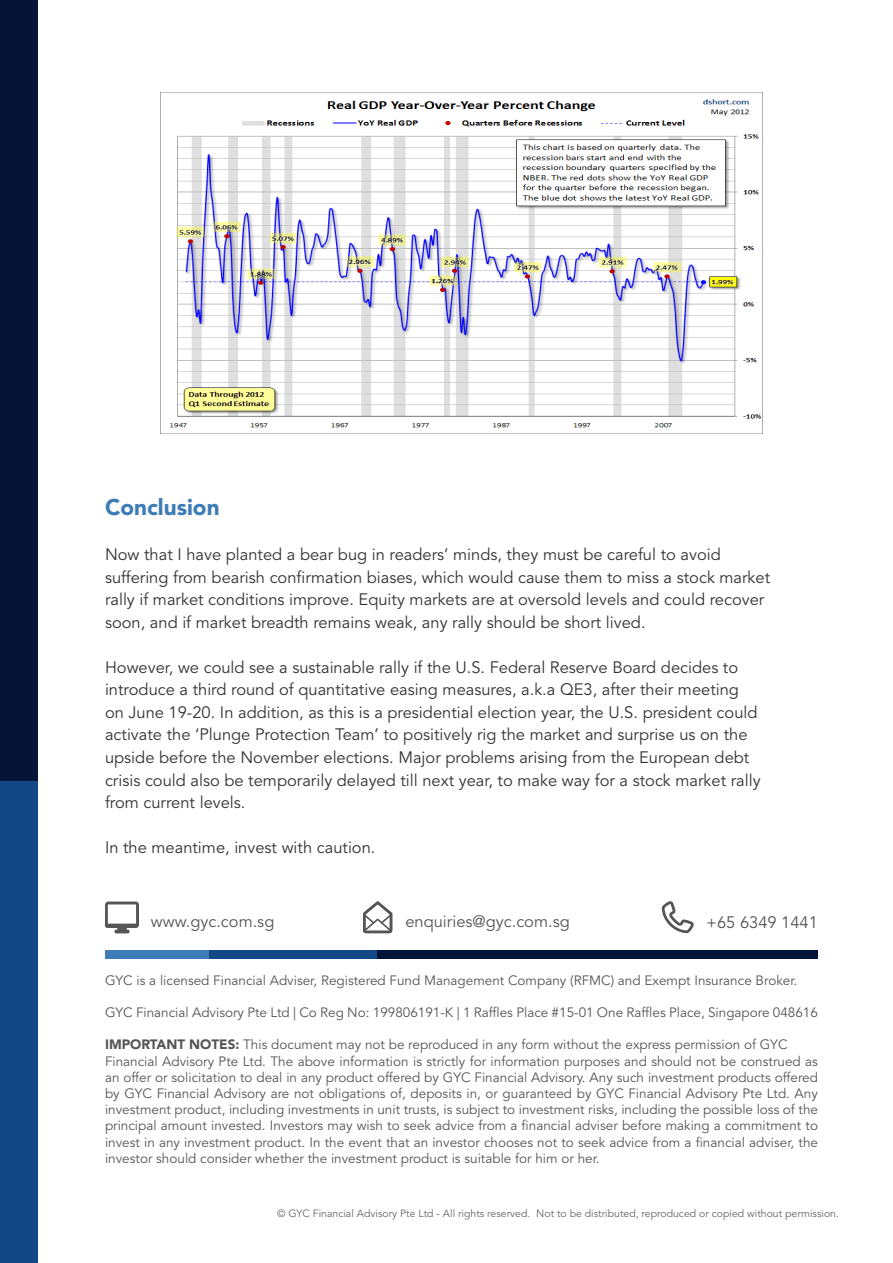
<style>
.page{position:relative;width:893px;height:1263px;background:#fff}
.page>*{position:absolute;margin:0;border:0;box-sizing:border-box;transform-origin:0 0}
.t1{font:900 22.5px "Avenir LT Std";color:#3d7cb7}
.t2{font:16.5px/22.5px "Avenir LT Std";color:#333}
.t3{font:16.5px "Avenir LT Std";color:#555}
.t4{font:13.5px/16.2px "Avenir LT Std";color:#555;text-align:justify}
.t5{font:10.5px "Avenir LT Std";color:#666}
.s1{font-weight:900}
</style>
<div class="page">
<div style="left:0;top:780px;width:38px;height:483px;background:#134887"></div>
<div style="left:0;top:0;width:37px;height:780px;background:#061437"></div>
<div style="left:105px;top:950px;width:104px;height:9px;background:#3d7cb7"></div>
<div style="left:209px;top:950px;width:168px;height:9px;background:#134887"></div>
<div style="left:377px;top:950px;width:441px;height:9px;background:#061437"></div>
<svg style="left:363px;top:901px;width:29px;height:32px"></svg>
<svg style="left:662px;top:901px;width:32px;height:32px"></svg>
<svg style="left:105px;top:901px;width:34px;height:27px"></svg>
<hr style="left:114px;top:930px;width:16px;height:3px;background:#555;border-radius:2px">
<img style="left:161px;top:92px;width:601px;height:342px">
<p class="t1" style="left:105px;top:494px;width:116px">Conclusion</p>
<p class="t2" style="left:105px;top:544px;width:667px">Now that I have planted a bear bug in readers’ minds, they must be careful to avoid suffering from bearish confirmation biases, which would cause them to miss a stock market rally if market conditions improve. Equity markets are at oversold levels and could recover soon, and if market breadth remains weak, any rally should be short lived.</p>
<p class="t2" style="left:105px;top:656px;width:657px">However, we could see a sustainable rally if the U.S. Federal Reserve Board decides to introduce a third round of quantitative easing measures, a.k.a QE3, after their meeting on June 19-20. In addition, as this is a presidential election year, the U.S. president could activate the ‘Plunge Protection Team’ to positively rig the market and surprise us on the upside before the November elections. Major problems arising from the European debt crisis could also be temporarily delayed till next year, to make way for a stock market rally from current levels.</p>
<p class="t2" style="left:105px;top:836px;width:272px">In the meantime, invest with caution.</p>
<p class="t3" style="left:151px;top:912px;width:125px">www.gyc.com.sg</p>
<p class="t3" style="left:405px;top:911px;width:166px">enquiries@gyc.com.sg</p>
<p class="t3" style="left:706px;top:913px;width:113px">+65 6349 1441</p>
<p class="t4" style="left:105px;top:972px;width:694px">GYC is a licensed Financial Adviser, Registered Fund Management Company (RFMC) and Exempt Insurance Broker.</p>
<p class="t4" style="left:105px;top:1005px;width:714px">GYC Financial Advisory Pte Ltd | Co Reg No: 199806191-K | 1 Raffles Place #15-01 One Raffles Place, Singapore 048616</p>
<p class="t4" style="left:105px;top:1037px;width:684px"><span class="s1">IMPORTANT NOTES:</span> This document may not be reproduced in any form without the express permission of GYC</p>
<p class="t4" style="left:105px;top:1053px;width:714px">Financial Advisory Pte Ltd. The above information is strictly for information purposes and should not be construed as an offer or solicitation to deal in any product offered by GYC Financial Advisory. Any such investment products offered by GYC Financial Advisory are not obligations of, deposits in, or guaranteed by GYC Financial Advisory Pte Ltd. Any investment product, including investments in unit trusts, is subject to investment risks, including the possible loss of the principal amount invested. Investors may wish to seek advice from a financial adviser before making a commitment to invest in any investment product. In the event that an investor chooses not to seek advice from a financial adviser, the investor should consider whether the investment product is suitable for him or her.</p>
<p class="t5" style="left:277px;top:1207px;width:563px">© GYC Financial Advisory Pte Ltd - All rights reserved. Not to be distributed, reproduced or copied without permission.</p>
</div>
